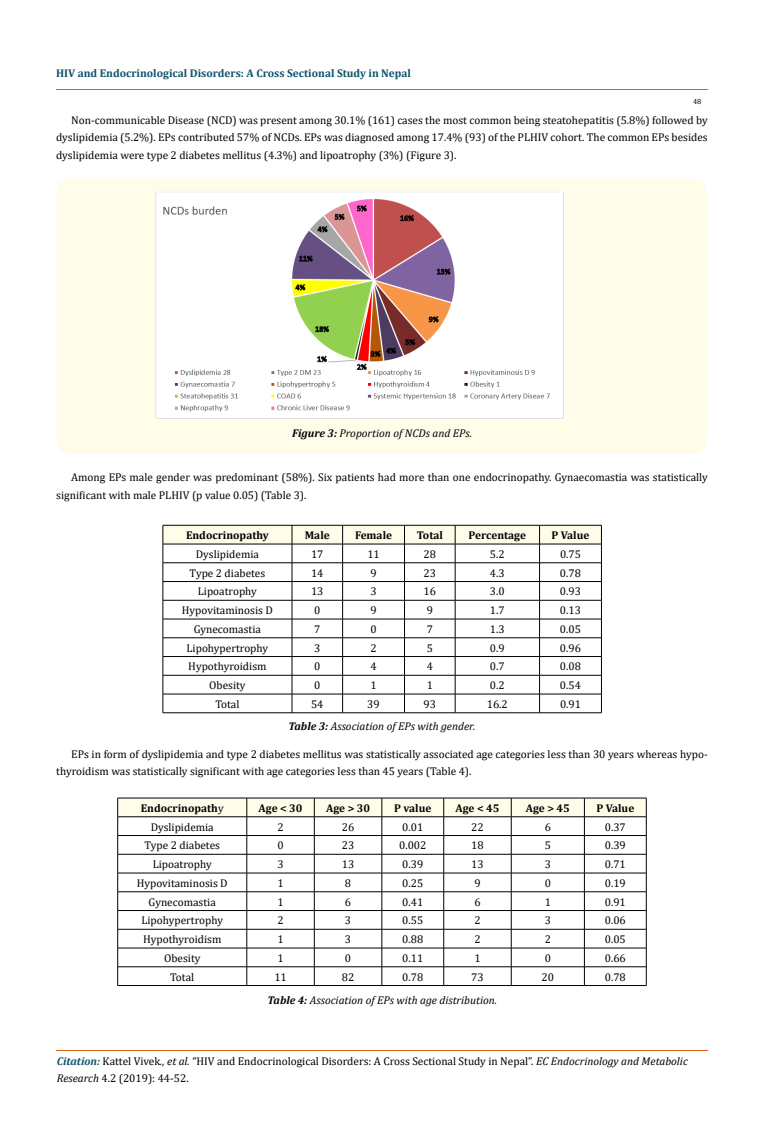
<style>
.page{position:relative;width:764px;height:1140px;background:#fff}
.page>*{position:absolute;margin:0;border:0;box-sizing:border-box;transform-origin:0 0}
.t1{font:11.25px/17.5px "Cambria";color:#000}
.t2{font:italic 11.25px "Cambria";color:#000}
.t3{font:700 11.25px "Cambria";color:#000}
.t4{font:700 11.25px "Cambria";color:#0e546a}
.t5{font:7.5px "Cambria";color:#000}
.s1{font-weight:700}
.s2{font-weight:400}
.s3{font-weight:700;font-style:italic;color:#0e546a}
.s4{font-style:italic}
</style>
<div class="page">
<hr style="left:56px;top:90px;width:652px;height:1px;background:#e05d1a">
<hr style="left:56px;top:1051px;width:652px;height:1px;background:#e05d1a">
<div style="left:56px;top:179px;width:651px;height:275px;background:#fffde9;border-radius:15px"></div>
<img style="left:155px;top:191px;width:409px;height:229px">
<svg style="left:163px;top:525px;width:439px;height:188px"></svg>
<hr style="left:163px;top:713px;width:129px;height:1px;background:#000">
<hr style="left:292px;top:713px;width:51px;height:1px;background:#000">
<hr style="left:343px;top:713px;width:61px;height:1px;background:#000">
<hr style="left:404px;top:713px;width:51px;height:1px;background:#000">
<hr style="left:455px;top:713px;width:84px;height:1px;background:#000">
<hr style="left:539px;top:713px;width:62px;height:1px;background:#000">
<svg style="left:117px;top:798px;width:530px;height:187px"></svg>
<hr style="left:118px;top:985px;width:129px;height:1px;background:#000">
<hr style="left:247px;top:985px;width:67px;height:1px;background:#000">
<hr style="left:314px;top:985px;width:68px;height:1px;background:#000">
<hr style="left:382px;top:985px;width:62px;height:1px;background:#000">
<hr style="left:444px;top:985px;width:67px;height:1px;background:#000">
<hr style="left:511px;top:985px;width:73px;height:1px;background:#000">
<hr style="left:584px;top:985px;width:62px;height:1px;background:#000">
<p class="t4" style="left:56px;top:65px;width:356px">HIV and Endocrinological Disorders: A Cross Sectional Study in Nepal</p>
<p class="t5" style="left:693px;top:97px;width:10px">48</p>
<p class="t1" style="left:56px;top:111px;width:653px;text-align:justify;text-indent:15px">Non-communicable Disease (NCD) was present among 30.1% (161) cases the most common being steatohepatitis (5.8%) followed by dyslipidemia (5.2%). EPs contributed 57% of NCDs. EPs was diagnosed among 17.4% (93) of the PLHIV cohort. The common EPs besides dyslipidemia were type 2 diabetes mellitus (4.3%) and lipoatrophy (3%) (Figure 3).</p>
<p class="t2" style="left:292px;top:425px;width:181px"><span class="s1">Figure 3:</span> Proportion of NCDs and EPs.</p>
<p class="t1" style="left:56px;top:468px;width:653px;text-indent:15px">Among EPs male gender was predominant (58%). Six patients had more than one endocrinopathy. Gynaecomastia was statistically significant with male PLHIV (p value 0.05) (Table 3).</p>
<p class="t3" style="left:186px;top:527px;width:84px">Endocrinopathy</p>
<p class="t3" style="left:305px;top:527px;width:26px">Male</p>
<p class="t3" style="left:355px;top:527px;width:39px">Female</p>
<p class="t3" style="left:417px;top:527px;width:28px">Total</p>
<p class="t3" style="left:468px;top:527px;width:59px">Percentage</p>
<p class="t3" style="left:551px;top:527px;width:39px">P Value</p>
<p class="t1" style="left:196px;top:545px;width:65px">Dyslipidemia</p>
<p class="t1" style="left:311px;top:545px;width:14px">17</p>
<p class="t1" style="left:367px;top:545px;width:14px">11</p>
<p class="t1" style="left:423px;top:545px;width:14px">28</p>
<p class="t1" style="left:490px;top:545px;width:16px">5.2</p>
<p class="t1" style="left:560px;top:545px;width:23px">0.75</p>
<p class="t1" style="left:190px;top:564px;width:77px">Type 2 diabetes</p>
<p class="t1" style="left:311px;top:564px;width:14px">14</p>
<p class="t1" style="left:370px;top:564px;width:8px">9</p>
<p class="t1" style="left:423px;top:564px;width:14px">23</p>
<p class="t1" style="left:490px;top:564px;width:16px">4.3</p>
<p class="t1" style="left:560px;top:564px;width:23px">0.78</p>
<p class="t1" style="left:198px;top:583px;width:61px">Lipoatrophy</p>
<p class="t1" style="left:311px;top:583px;width:14px">13</p>
<p class="t1" style="left:370px;top:583px;width:8px">3</p>
<p class="t1" style="left:423px;top:583px;width:14px">16</p>
<p class="t1" style="left:490px;top:583px;width:16px">3.0</p>
<p class="t1" style="left:560px;top:583px;width:23px">0.93</p>
<p class="t1" style="left:182px;top:601px;width:93px">Hypovitaminosis D</p>
<p class="t1" style="left:314px;top:601px;width:8px">0</p>
<p class="t1" style="left:370px;top:601px;width:8px">9</p>
<p class="t1" style="left:427px;top:601px;width:8px">9</p>
<p class="t1" style="left:490px;top:601px;width:16px">1.7</p>
<p class="t1" style="left:560px;top:601px;width:23px">0.13</p>
<p class="t1" style="left:194px;top:620px;width:69px">Gynecomastia</p>
<p class="t1" style="left:314px;top:620px;width:8px">7</p>
<p class="t1" style="left:370px;top:620px;width:8px">0</p>
<p class="t1" style="left:427px;top:620px;width:8px">7</p>
<p class="t1" style="left:490px;top:620px;width:16px">1.3</p>
<p class="t1" style="left:560px;top:620px;width:23px">0.05</p>
<p class="t1" style="left:187px;top:639px;width:83px">Lipohypertrophy</p>
<p class="t1" style="left:314px;top:639px;width:8px">3</p>
<p class="t1" style="left:370px;top:639px;width:8px">2</p>
<p class="t1" style="left:427px;top:639px;width:8px">5</p>
<p class="t1" style="left:490px;top:639px;width:16px">0.9</p>
<p class="t1" style="left:560px;top:639px;width:23px">0.96</p>
<p class="t1" style="left:188px;top:658px;width:80px">Hypothyroidism</p>
<p class="t1" style="left:314px;top:658px;width:8px">0</p>
<p class="t1" style="left:370px;top:658px;width:8px">4</p>
<p class="t1" style="left:427px;top:658px;width:8px">4</p>
<p class="t1" style="left:490px;top:658px;width:16px">0.7</p>
<p class="t1" style="left:560px;top:658px;width:23px">0.08</p>
<p class="t1" style="left:209px;top:676px;width:38px">Obesity</p>
<p class="t1" style="left:314px;top:676px;width:8px">0</p>
<p class="t1" style="left:370px;top:676px;width:8px">1</p>
<p class="t1" style="left:427px;top:676px;width:8px">1</p>
<p class="t1" style="left:490px;top:676px;width:16px">0.2</p>
<p class="t1" style="left:560px;top:676px;width:23px">0.54</p>
<p class="t1" style="left:215px;top:695px;width:26px">Total</p>
<p class="t1" style="left:311px;top:695px;width:14px">54</p>
<p class="t1" style="left:367px;top:695px;width:14px">39</p>
<p class="t1" style="left:423px;top:695px;width:14px">93</p>
<p class="t1" style="left:487px;top:695px;width:23px">16.2</p>
<p class="t1" style="left:560px;top:695px;width:23px">0.91</p>
<p class="t2" style="left:288px;top:718px;width:188px"><span class="s1">Table 3:</span> Association of EPs with gender.</p>
<p class="t1" style="left:56px;top:745px;width:653px;text-indent:15px">EPs in form of dyslipidemia and type 2 diabetes mellitus was statistically associated age categories less than 30 years whereas hypo&shy;thyroidism was statistically significant with age categories less than 45 years (Table 4).</p>
<p class="t3" style="left:141px;top:800px;width:84px">Endocrinopath<span class="s2">y</span></p>
<p class="t3" style="left:258px;top:800px;width:46px">Age &lt; 30</p>
<p class="t3" style="left:326px;top:800px;width:46px">Age &gt; 30</p>
<p class="t3" style="left:394px;top:800px;width:39px">P value</p>
<p class="t3" style="left:455px;top:800px;width:46px">Age &lt; 45</p>
<p class="t3" style="left:526px;top:800px;width:46px">Age &gt; 45</p>
<p class="t3" style="left:596px;top:800px;width:39px">P Value</p>
<p class="t1" style="left:151px;top:818px;width:65px">Dyslipidemia</p>
<p class="t1" style="left:277px;top:818px;width:8px">2</p>
<p class="t1" style="left:342px;top:818px;width:14px">26</p>
<p class="t1" style="left:402px;top:818px;width:23px">0.01</p>
<p class="t1" style="left:471px;top:818px;width:14px">22</p>
<p class="t1" style="left:545px;top:818px;width:8px">6</p>
<p class="t1" style="left:605px;top:818px;width:23px">0.37</p>
<p class="t1" style="left:144px;top:837px;width:77px">Type 2 diabetes</p>
<p class="t1" style="left:277px;top:837px;width:8px">0</p>
<p class="t1" style="left:342px;top:837px;width:14px">23</p>
<p class="t1" style="left:399px;top:837px;width:29px">0.002</p>
<p class="t1" style="left:471px;top:837px;width:14px">18</p>
<p class="t1" style="left:545px;top:837px;width:8px">5</p>
<p class="t1" style="left:605px;top:837px;width:23px">0.39</p>
<p class="t1" style="left:153px;top:855px;width:61px">Lipoatrophy</p>
<p class="t1" style="left:277px;top:855px;width:8px">3</p>
<p class="t1" style="left:342px;top:855px;width:14px">13</p>
<p class="t1" style="left:402px;top:855px;width:23px">0.39</p>
<p class="t1" style="left:471px;top:855px;width:14px">13</p>
<p class="t1" style="left:545px;top:855px;width:8px">3</p>
<p class="t1" style="left:605px;top:855px;width:23px">0.71</p>
<p class="t1" style="left:137px;top:874px;width:93px">Hypovitaminosis D</p>
<p class="t1" style="left:277px;top:874px;width:8px">1</p>
<p class="t1" style="left:345px;top:874px;width:8px">8</p>
<p class="t1" style="left:402px;top:874px;width:23px">0.25</p>
<p class="t1" style="left:474px;top:874px;width:8px">9</p>
<p class="t1" style="left:545px;top:874px;width:8px">0</p>
<p class="t1" style="left:605px;top:874px;width:23px">0.19</p>
<p class="t1" style="left:149px;top:893px;width:69px">Gynecomastia</p>
<p class="t1" style="left:277px;top:893px;width:8px">1</p>
<p class="t1" style="left:345px;top:893px;width:8px">6</p>
<p class="t1" style="left:402px;top:893px;width:23px">0.41</p>
<p class="t1" style="left:474px;top:893px;width:8px">6</p>
<p class="t1" style="left:545px;top:893px;width:8px">1</p>
<p class="t1" style="left:605px;top:893px;width:23px">0.91</p>
<p class="t1" style="left:141px;top:912px;width:83px">Lipohypertrophy</p>
<p class="t1" style="left:277px;top:912px;width:8px">2</p>
<p class="t1" style="left:345px;top:912px;width:8px">3</p>
<p class="t1" style="left:402px;top:912px;width:23px">0.55</p>
<p class="t1" style="left:474px;top:912px;width:8px">2</p>
<p class="t1" style="left:545px;top:912px;width:8px">3</p>
<p class="t1" style="left:605px;top:912px;width:23px">0.06</p>
<p class="t1" style="left:143px;top:930px;width:80px">Hypothyroidism</p>
<p class="t1" style="left:277px;top:930px;width:8px">1</p>
<p class="t1" style="left:345px;top:930px;width:8px">3</p>
<p class="t1" style="left:402px;top:930px;width:23px">0.88</p>
<p class="t1" style="left:474px;top:930px;width:8px">2</p>
<p class="t1" style="left:545px;top:930px;width:8px">2</p>
<p class="t1" style="left:605px;top:930px;width:23px">0.05</p>
<p class="t1" style="left:164px;top:949px;width:38px">Obesity</p>
<p class="t1" style="left:277px;top:949px;width:8px">1</p>
<p class="t1" style="left:345px;top:949px;width:8px">0</p>
<p class="t1" style="left:402px;top:949px;width:23px">0.11</p>
<p class="t1" style="left:474px;top:949px;width:8px">1</p>
<p class="t1" style="left:545px;top:949px;width:8px">0</p>
<p class="t1" style="left:605px;top:949px;width:23px">0.66</p>
<p class="t1" style="left:170px;top:968px;width:26px">Total</p>
<p class="t1" style="left:274px;top:968px;width:14px">11</p>
<p class="t1" style="left:342px;top:968px;width:14px">82</p>
<p class="t1" style="left:402px;top:968px;width:23px">0.78</p>
<p class="t1" style="left:471px;top:968px;width:14px">73</p>
<p class="t1" style="left:541px;top:968px;width:14px">20</p>
<p class="t1" style="left:605px;top:968px;width:23px">0.78</p>
<p class="t2" style="left:268px;top:992px;width:231px"><span class="s1">Table 4:</span> Association of EPs with age distribution.</p>
<p class="t1" style="left:57px;top:1052px;width:632px"><span class="s3">Citation:</span> Kattel Vivek<span class="s4">., et al.</span> “HIV and Endocrinological Disorders: A Cross Sectional Study in Nepal”. <span class="s4">EC Endocrinology and Metabolic<br>Research</span> 4.2 (2019): 44-52.</p>
</div>
